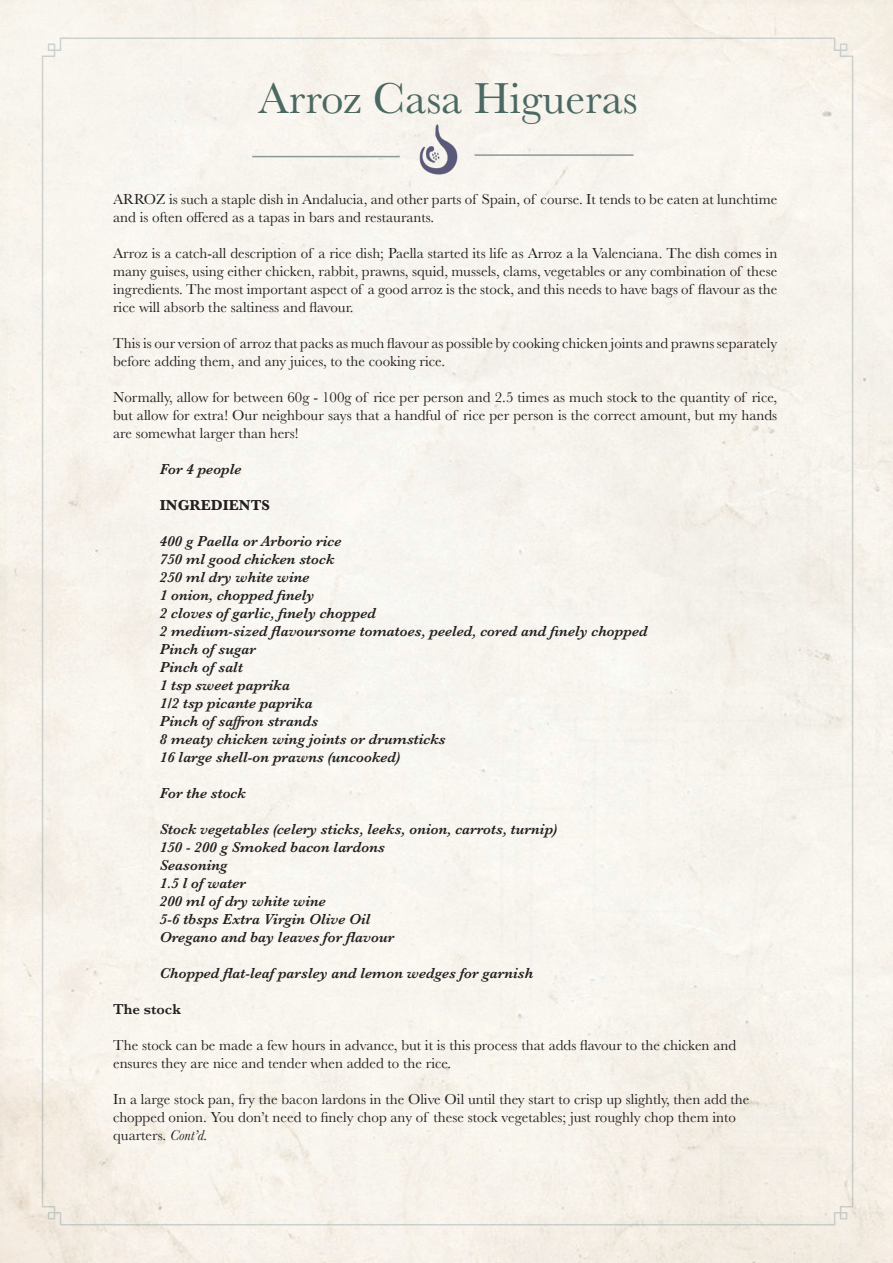
<style>
.page{position:relative;width:893px;height:1263px;background:#fff}
.page>*{position:absolute;margin:0;border:0;box-sizing:border-box;transform-origin:0 0}
.t1{font:45px "Baskerville";color:#4b6862}
.t2{font:15px/18px "Baskerville";color:#231f20}
.t3{font:italic 600 15px "Baskerville";color:#231f20}
.t4{font:700 15px "Baskerville";color:#231f20}
.t5{font:600 15px "Baskerville";color:#231f20}
.s1{font-style:italic}
</style>
<div class="page">
<div style="left:41px;top:37px;width:813px;height:1189px;background:#f7f4ee"></div>
<img style="left:418px;top:120px;width:46px;height:66px">
<hr style="left:252px;top:156px;width:148px;height:1px;background:#88999c">
<hr style="left:475px;top:154px;width:159px;height:2px;background:#88999c">
<p class="t1" style="left:258px;top:70px;width:381px">Arroz Casa Higueras</p>
<p class="t2" style="left:113px;top:190px;width:666px">ARROZ is such a staple dish in Andalucia, and other parts of Spain, of course. It tends to be eaten at lunchtime and is often offered as a tapas in bars and restaurants.</p>
<p class="t2" style="left:113px;top:244px;width:666px;text-align:justify">Arroz is a catch-all description of a rice dish; Paella started its life as Arroz a la Valenciana. The dish comes in many guises, using either chicken, rabbit, prawns, squid, mussels, clams, vegetables or any combination of these ingredients. The most important aspect of a good arroz is the stock, and this needs to have bags of flavour as the rice will absorb the saltiness and flavour.</p>
<p class="t2" style="left:113px;top:334px;width:666px">This is our version of arroz that packs as much flavour as possible by cooking chicken joints and prawns separately before adding them, and any juices, to the cooking rice.</p>
<p class="t2" style="left:113px;top:388px;width:666px;text-align:justify">Normally, allow for between 60g - 100g of rice per person and 2.5 times as much stock to the quantity of rice, but allow for extra! Our neighbour says that a handful of rice per person is the correct amount, but my hands are somewhat larger than hers!</p>
<p class="t3" style="left:160px;top:458px;width:83px">For 4 people</p>
<p class="t4" style="left:160px;top:494px;width:112px">INGREDIENTS</p>
<p class="t3" style="left:160px;top:530px;width:183px">400 g Paella or Arborio rice</p>
<p class="t3" style="left:160px;top:548px;width:176px">750 ml good chicken stock</p>
<p class="t3" style="left:160px;top:566px;width:151px">250 ml dry white wine</p>
<p class="t3" style="left:160px;top:584px;width:156px">1 onion, chopped finely</p>
<p class="t3" style="left:160px;top:602px;width:218px">2 cloves of garlic, finely chopped</p>
<p class="t3" style="left:160px;top:620px;width:489px">2 medium-sized flavoursome tomatoes, peeled, cored and finely chopped</p>
<p class="t3" style="left:160px;top:638px;width:98px">Pinch of sugar</p>
<p class="t3" style="left:160px;top:656px;width:85px">Pinch of salt</p>
<p class="t3" style="left:160px;top:674px;width:132px">1 tsp sweet paprika</p>
<p class="t3" style="left:160px;top:692px;width:154px">1/2 tsp picante paprika</p>
<p class="t3" style="left:160px;top:710px;width:160px">Pinch of saffron strands</p>
<p class="t3" style="left:160px;top:728px;width:287px">8 meaty chicken wing joints or drumsticks</p>
<p class="t3" style="left:160px;top:746px;width:242px">16 large shell-on prawns (uncooked)</p>
<p class="t3" style="left:160px;top:782px;width:88px">For the stock</p>
<p class="t3" style="left:160px;top:818px;width:399px">Stock vegetables (celery sticks, leeks, onion, carrots, turnip)</p>
<p class="t3" style="left:160px;top:836px;width:227px">150 - 200 g Smoked bacon lardons</p>
<p class="t3" style="left:160px;top:854px;width:69px">Seasoning</p>
<p class="t3" style="left:160px;top:872px;width:88px">1.5 l of water</p>
<p class="t3" style="left:160px;top:890px;width:167px">200 ml of dry white wine</p>
<p class="t3" style="left:160px;top:908px;width:212px">5-6 tbsps Extra Virgin Olive Oil</p>
<p class="t3" style="left:160px;top:926px;width:236px">Oregano and bay leaves for flavour</p>
<p class="t3" style="left:160px;top:962px;width:375px">Chopped flat-leaf parsley and lemon wedges for garnish</p>
<p class="t5" style="left:113px;top:998px;width:69px">The stock</p>
<p class="t2" style="left:113px;top:1036px;width:625px">The stock can be made a few hours in advance, but it is this process that adds flavour to the chicken and ensures they are nice and tender when added to the rice.</p>
<p class="t2" style="left:113px;top:1090px;width:638px">In a large stock pan, fry the bacon lardons in the Olive Oil until they start to crisp up slightly, then add the chopped onion. You don’t need to finely chop any of these stock vegetables; just roughly chop them into quarters. <span class="s1">Cont’d.</span></p>
</div>
